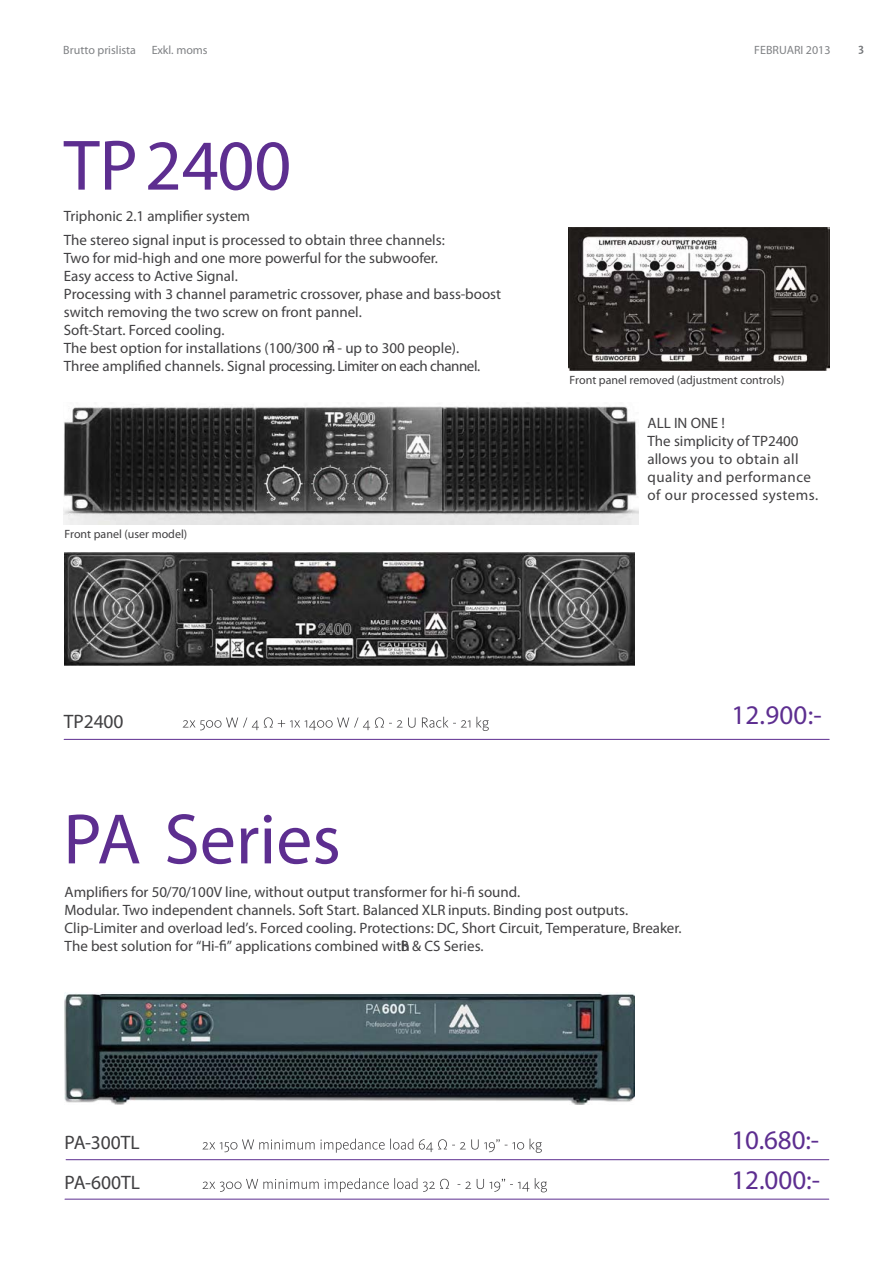
<style>
.page{position:relative;width:893px;height:1263px;background:#fff}
.page>*{position:absolute;margin:0;border:0;box-sizing:border-box;transform-origin:0 0}
.t1{font:72px "Kievit OT";color:#5d2e90}
.t2{font:27px/39.5px "Kievit OT";color:#5d2e90}
.t3{font:700 19.5px/39.5px "Kievit OT";color:#414042}
.t4{font:300 15px/18px "Kievit OT";color:#414042}
.t5{font:700 15px "Kievit OT";color:#414042}
.t6{font:700 15px/18px "Kievit OT";letter-spacing:.03em;color:#414042}
.t7{font:300 12px "Kievit OT";color:#414042}
.t8{font:500 12px "Kievit OT";color:#808285}
.t9{font:700 12px "Kievit OT";color:#808285}
.s1{font-weight:700}
</style>
<div class="page">
<svg style="left:858px;top:46px;width:5px;height:8px"></svg>
<img style="left:65px;top:993px;width:569px;height:111px">
<hr style="left:64px;top:739px;width:765px;height:1px;background:#5d2e90">
<hr style="left:66px;top:1159px;width:763px;height:1px;background:#5d2e90">
<svg style="left:202px;top:1139px;width:340px;height:14px"></svg>
<hr style="left:65px;top:1199px;width:764px;height:1px;background:#5d2e90">
<svg style="left:202px;top:1178px;width:345px;height:14px"></svg>
<svg style="left:183px;top:717px;width:306px;height:14px"></svg>
<img style="left:64px;top:553px;width:571px;height:113px">
<img style="left:64px;top:406px;width:575px;height:119px">
<img style="left:568px;top:228px;width:261px;height:143px">
<p class="t9" style="left:63px;top:45px;width:74px">Brutto prislista</p>
<p class="t8" style="left:152px;top:45px;width:57px">Exkl. moms</p>
<p class="t8" style="left:754px;top:45px;width:78px">FEBRUARI 2013</p>
<h1 class="t1" style="left:64px;top:138px;width:229px"><span class="s1">TP</span>2400</h1>
<p class="t5" style="left:64px;top:210px;width:188px">Triphonic 2.1 amplifier system</p>
<p class="t4" style="left:64px;top:232px;width:439px">The stereo signal input is processed to obtain three channels:<br>Two for mid-high and one more powerful for the subwoofer.<br>Easy access to Active Signal.<br>Processing with 3 channel parametric crossover, phase and bass-boost switch removing the two screw on front pannel.<br>Soft-Start. Forced cooling.<br>The best option for installations (100/300 m2 - up to 300 people).<br>Three amplified channels. Signal processing. Limiter on each channel.</p>
<p class="t7" style="left:64px;top:529px;width:124px">Front panel (user model)</p>
<p class="t7" style="left:569px;top:375px;width:216px">Front panel removed (adjustment controls)</p>
<p class="t6" style="left:647px;top:415px;width:172px">ALL IN ONE !<br>The simplicity of TP2400 allows you to obtain all quality and performance of our processed systems.</p>
<h3 class="t3" style="left:64px;top:703px;width:61px">TP2400</h3>
<h2 class="t2" style="left:731px;top:697px;width:92px">12.900:-</h2>
<h1 class="t1" style="left:63px;top:812px;width:279px"><span class="s1">PA</span> Series</h1>
<p class="t5" style="left:65px;top:886px;width:457px">Amplifiers for 50/70/100V line, without output transformer for hi-fi sound.</p>
<p class="t4" style="left:65px;top:902px;width:618px">Modular. Two independent channels. Soft Start. Balanced XLR inputs. Binding post outputs.<br>Clip-Limiter and overload led’s. Forced cooling. Protections: DC, Short Circuit, Temperature, Breaker.<br>The best solution for “Hi-fi” applications combined with <span class="s1">B &amp; CS Series.</span></p>
<h3 class="t3" style="left:65px;top:1124px;width:77px">PA-300TL<br>PA-600TL</h3>
<h2 class="t2" style="left:731px;top:1122px;width:90px">10.680:-<br>12.000:-</h2>
</div>
